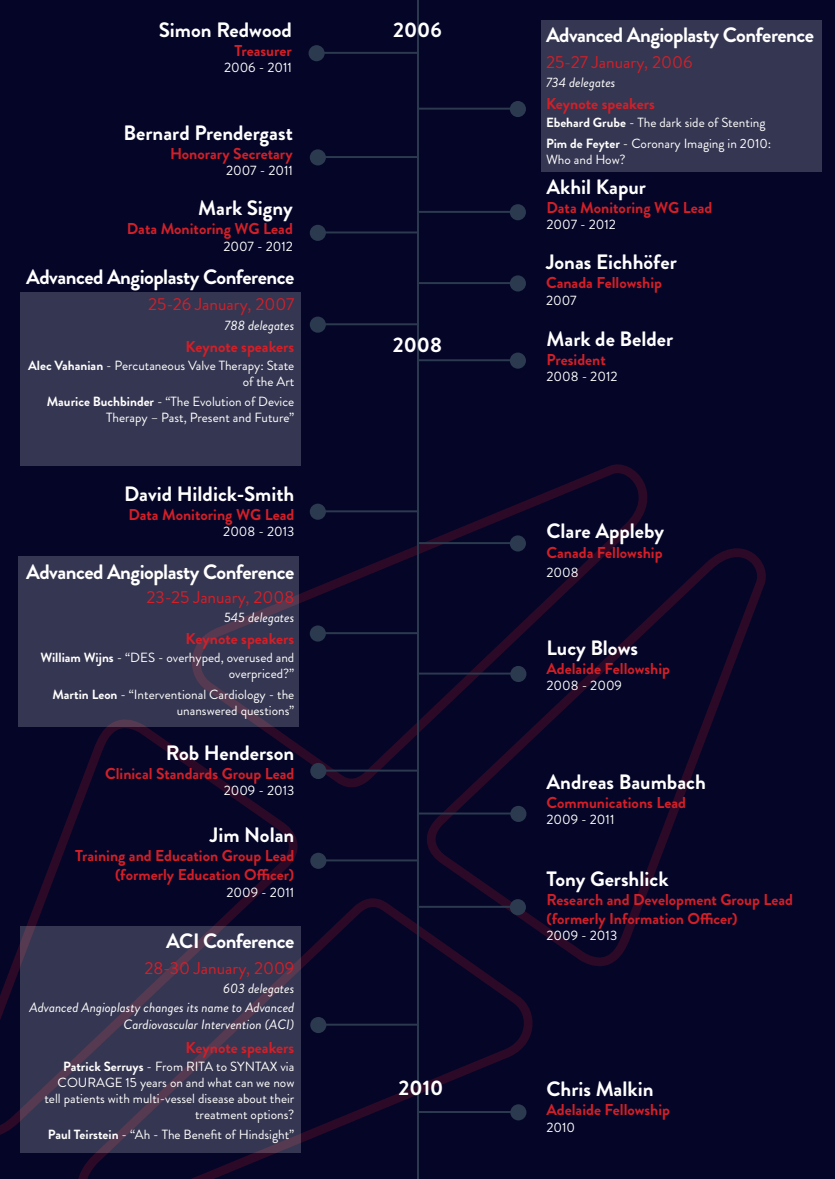
<style>
.page{position:relative;width:835px;height:1179px;background:#fff}
.page>*{position:absolute;margin:0;border:0;box-sizing:border-box;transform-origin:0 0}
.t1{font:700 21px "Brandon Grotesque";color:#fff}
.t2{font:700 20.79px "Brandon Grotesque";letter-spacing:-.005em;color:#fff}
.t3{font:700 20.79px "Brandon Grotesque";letter-spacing:-.025em;color:#fff}
.t4{font:17.32px "Brandon Grotesque";color:#d31f28}
.t5{font:700 15.75px/18.9px "Brandon Grotesque";color:#d31f28}
.t6{font:italic 13.61px/19.3px "Brandon Grotesque";color:#fff;text-align:right}
.t7{font:13.61px "Brandon Grotesque";color:#fff}
.t8{font:13.3px/16px "Brandon Grotesque";color:#fff;text-align:right}
.s1{font-weight:700}
</style>
<div class="page">
<div style="left:0;top:0;width:834px;height:1179px;background:#040527"></div>
<svg style="left:0;top:726px;width:312px;height:409px"></svg>
<svg style="left:63px;top:897px;width:470px;height:282px"></svg>
<svg style="left:410px;top:548px;width:356px;height:421px"></svg>
<svg style="left:178px;top:464px;width:483px;height:324px"></svg>
<svg style="left:20px;top:926px;width:281px;height:226px;background:#373651"></svg>
<div style="left:18px;top:556px;width:281px;height:170px;background:#353651"></div>
<div style="left:20px;top:292px;width:281px;height:174px;background:#353651"></div>
<div style="left:540px;top:20px;width:281px;height:152px;background:#353651"></div>
<hr style="left:417px;top:0;width:2px;height:1179px;background:#2b3a4e">
<hr style="left:317px;top:156px;width:101px;height:2px;background:#2b3a4e">
<hr style="left:317px;top:231px;width:101px;height:2px;background:#2b3a4e">
<hr style="left:318px;top:769px;width:100px;height:2px;background:#2b3a4e">
<hr style="left:318px;top:859px;width:100px;height:2px;background:#2b3a4e">
<hr style="left:318px;top:1023px;width:100px;height:2px;background:#2b3a4e">
<hr style="left:317px;top:323px;width:101px;height:2px;background:#2b3a4e">
<hr style="left:317px;top:510px;width:101px;height:2px;background:#2b3a4e">
<hr style="left:317px;top:632px;width:101px;height:2px;background:#2b3a4e">
<div style="left:310px;top:149px;width:16px;height:16px;background:#2b3a4e;border-radius:50%"></div>
<div style="left:310px;top:225px;width:16px;height:16px;background:#2b3a4e;border-radius:50%"></div>
<div style="left:310px;top:763px;width:16px;height:16px;background:#2b3a4e;border-radius:50%"></div>
<div style="left:310px;top:852px;width:16px;height:17px;background:#2b3a4e;border-radius:50%"></div>
<div style="left:310px;top:1017px;width:16px;height:16px;background:#2b3a4e;border-radius:50%"></div>
<div style="left:310px;top:316px;width:16px;height:17px;background:#2b3a4e;border-radius:50%"></div>
<div style="left:310px;top:504px;width:16px;height:16px;background:#2b3a4e;border-radius:50%"></div>
<div style="left:310px;top:625px;width:16px;height:16px;background:#2b3a4e;border-radius:50%"></div>
<hr style="left:417px;top:108px;width:104px;height:2px;background:#2b3a4e">
<hr style="left:417px;top:211px;width:104px;height:2px;background:#2b3a4e">
<hr style="left:417px;top:282px;width:104px;height:2px;background:#2b3a4e">
<hr style="left:417px;top:359px;width:104px;height:2px;background:#2b3a4e">
<hr style="left:417px;top:542px;width:104px;height:2px;background:#2b3a4e">
<hr style="left:417px;top:672px;width:104px;height:2px;background:#2b3a4e">
<hr style="left:417px;top:812px;width:104px;height:2px;background:#2b3a4e">
<hr style="left:417px;top:906px;width:104px;height:2px;background:#2b3a4e">
<hr style="left:417px;top:1111px;width:104px;height:2px;background:#2b3a4e">
<div style="left:509px;top:101px;width:17px;height:16px;background:#2b3a4e;border-radius:50%"></div>
<div style="left:509px;top:204px;width:17px;height:16px;background:#2b3a4e;border-radius:50%"></div>
<div style="left:509px;top:275px;width:17px;height:16px;background:#2b3a4e;border-radius:50%"></div>
<div style="left:509px;top:352px;width:17px;height:17px;background:#2b3a4e;border-radius:50%"></div>
<div style="left:509px;top:535px;width:17px;height:16px;background:#2b3a4e;border-radius:50%"></div>
<div style="left:510px;top:666px;width:16px;height:16px;background:#2b3a4e;border-radius:50%"></div>
<div style="left:510px;top:806px;width:16px;height:16px;background:#2b3a4e;border-radius:50%"></div>
<div style="left:509px;top:899px;width:17px;height:16px;background:#2b3a4e;border-radius:50%"></div>
<div style="left:510px;top:1104px;width:16px;height:16px;background:#2b3a4e;border-radius:50%"></div>
<hr style="left:316px;top:52px;width:101px;height:2px;background:#2b3a4e">
<div style="left:308px;top:45px;width:16px;height:16px;background:#2b3a4e;border-radius:50%"></div>
<h2 class="t2" style="left:159px;top:15px;width:134px">Simon Redwood</h2>
<p class="t5" style="left:234px;top:41px;width:59px">Treasurer</p>
<p class="t7" style="left:224px;top:58px;width:69px">2006 - 2011</p>
<h2 class="t2" style="left:124px;top:118px;width:171px">Bernard Prendergast</h2>
<p class="t5" style="left:170px;top:144px;width:124px">Honorary Secretary</p>
<p class="t7" style="left:226px;top:161px;width:68px">2007 - 2011</p>
<h2 class="t2" style="left:198px;top:194px;width:96px">Mark Signy</h2>
<p class="t5" style="left:127px;top:219px;width:167px">Data Monitoring WG Lead</p>
<p class="t7" style="left:223px;top:236px;width:71px">2007 - 2012</p>
<h2 class="t3" style="left:26px;top:262px;width:269px">Advanced Angioplasty Conference</h2>
<h3 class="t4" style="left:148px;top:292px;width:148px">25-26 January, 2007</h3>
<p class="t6" style="left:224px;top:315px;width:71px">788 delegates</p>
<p class="t5" style="left:185px;top:337px;width:110px">Keynote speakers</p>
<p class="t8" style="left:28px;top:357px;width:268px"><span class="s1">Alec Vahanian</span> - Percutaneous Valve Therapy: State of the Art</p>
<p class="t8" style="left:47px;top:394px;width:249px"><span class="s1">Maurice Buchbinder</span> - “The Evolution of Device<br>Therapy – Past, Present and Future”</p>
<h2 class="t2" style="left:124px;top:479px;width:171px">David Hildick-Smith</h2>
<p class="t5" style="left:128px;top:505px;width:167px">Data Monitoring WG Lead</p>
<p class="t7" style="left:223px;top:522px;width:73px">2008 - 2013</p>
<h2 class="t3" style="left:26px;top:557px;width:269px">Advanced Angioplasty Conference</h2>
<h3 class="t4" style="left:146px;top:585px;width:149px">23-25 January, 2008</h3>
<p class="t6" style="left:224px;top:608px;width:72px">545 delegates</p>
<p class="t5" style="left:185px;top:629px;width:110px">Keynote speakers</p>
<p class="t8" style="left:40px;top:650px;width:255px"><span class="s1">William Wijns</span> - “DES - overhyped, overused and overpriced?”</p>
<p class="t8" style="left:52px;top:686px;width:243px"><span class="s1">Martin Leon</span> - “Interventional Cardiology - the unanswered questions”</p>
<h2 class="t2" style="left:166px;top:738px;width:130px">Rob Henderson</h2>
<p class="t5" style="left:105px;top:764px;width:191px">Clinical Standards Group Lead</p>
<p class="t7" style="left:224px;top:781px;width:72px">2009 - 2013</p>
<h2 class="t2" style="left:210px;top:821px;width:86px">Jim Nolan</h2>
<p class="t5" style="left:75px;top:846px;width:221px;text-align:right">Training and Education Group Lead (formerly Education Officer)</p>
<p class="t7" style="left:226px;top:882px;width:69px">2009 - 2011</p>
<h2 class="t3" style="left:166px;top:926px;width:130px">ACI Conference</h2>
<h3 class="t4" style="left:144px;top:956px;width:151px">28-30 January, 2009</h3>
<p class="t6" style="left:29px;top:979px;width:266px">603 delegates<br>Advanced Angioplasty changes its name to Advanced</p>
<p class="t6" style="left:124px;top:1014px;width:172px">Cardiovascular Intervention (ACI)</p>
<p class="t5" style="left:185px;top:1038px;width:110px">Keynote speakers</p>
<p class="t8" style="left:44px;top:1058px;width:251px"><span class="s1">Patrick Serruys</span> - From RITA to SYNTAX via COURAGE 15 years on and what can we now tell patients with multi-vessel disease about their treatment options?</p>
<p class="t8" style="left:48px;top:1127px;width:248px"><span class="s1">Paul Teirstein</span> - “Ah - The Benefit of Hindsight”</p>
<h1 class="t1" style="left:393px;top:15px;width:50px">2006</h1>
<h1 class="t1" style="left:393px;top:330px;width:51px">2008</h1>
<h1 class="t1" style="left:398px;top:1073px;width:46px">2010</h1>
<h2 class="t3" style="left:546px;top:20px;width:269px">Advanced Angioplasty Conference</h2>
<h3 class="t4" style="left:546px;top:50px;width:148px">25-27 January, 2006</h3>
<p class="t6" style="left:546px;top:73px;width:71px">734 delegates</p>
<p class="t5" style="left:546px;top:95px;width:110px">Keynote speakers</p>
<p class="t8" style="left:546px;top:112px;width:227px;line-height:20.9px;text-align:left"><span class="s1">Ebehard Grube</span> - The dark side of Stenting<br><span class="s1">Pim de Feyter</span> - Coronary Imaging in 2010:</p>
<p class="t8" style="left:546px;top:152px;width:81px">Who and How?</p>
<h2 class="t2" style="left:546px;top:172px;width:101px">Akhil Kapur</h2>
<p class="t5" style="left:546px;top:198px;width:167px">Data Monitoring WG Lead</p>
<p class="t7" style="left:546px;top:215px;width:71px">2007 - 2012</p>
<h2 class="t2" style="left:546px;top:248px;width:132px">Jonas Eichhöfer</h2>
<p class="t5" style="left:546px;top:274px;width:117px">Canada Fellowship</p>
<p class="t7" style="left:546px;top:290px;width:32px">2007</p>
<h2 class="t2" style="left:546px;top:324px;width:128px">Mark de Belder</h2>
<p class="t5" style="left:546px;top:350px;width:61px">President</p>
<p class="t7" style="left:546px;top:367px;width:72px">2008 - 2012</p>
<h2 class="t2" style="left:546px;top:516px;width:119px">Clare Appleby</h2>
<p class="t5" style="left:546px;top:543px;width:117px">Canada Fellowship</p>
<p class="t7" style="left:546px;top:563px;width:34px">2008</p>
<h2 class="t2" style="left:546px;top:633px;width:93px">Lucy Blows</h2>
<p class="t5" style="left:546px;top:659px;width:125px">Adelaide Fellowship</p>
<p class="t7" style="left:546px;top:676px;width:77px">2008 - 2009</p>
<h2 class="t2" style="left:546px;top:767px;width:161px">Andreas Baumbach</h2>
<p class="t5" style="left:546px;top:793px;width:141px">Communications Lead</p>
<p class="t7" style="left:546px;top:810px;width:69px">2009 - 2011</p>
<h2 class="t2" style="left:546px;top:864px;width:123px">Tony Gershlick</h2>
<p class="t5" style="left:546px;top:890px;width:248px">Research and Development Group Lead (formerly Information Officer)</p>
<p class="t7" style="left:546px;top:926px;width:72px">2009 - 2013</p>
<h2 class="t2" style="left:546px;top:1074px;width:108px">Chris Malkin</h2>
<p class="t5" style="left:546px;top:1100px;width:125px">Adelaide Fellowship</p>
<p class="t7" style="left:546px;top:1117px;width:30px">2010</p>
</div>
